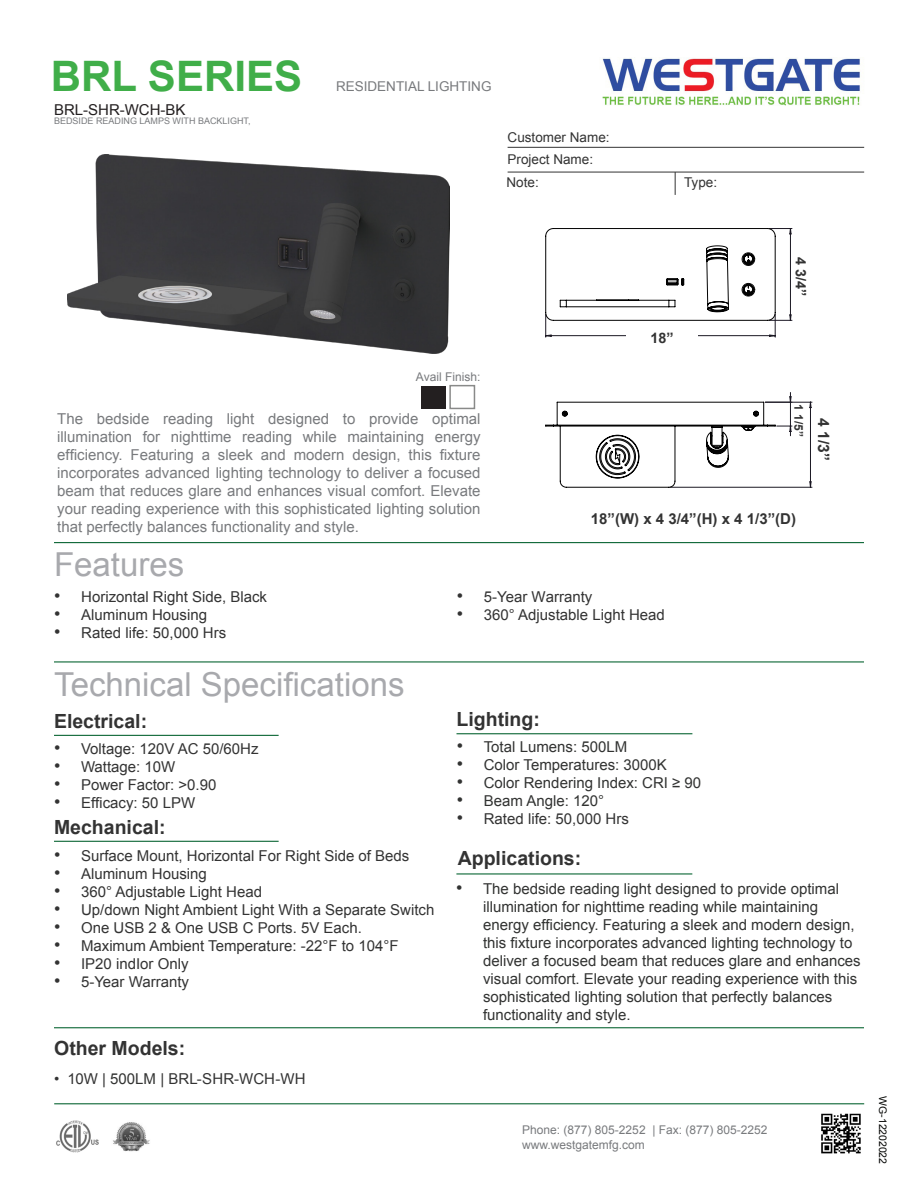
<style>
.page{position:relative;width:918px;height:1188px;background:#fff}
.page>*{position:absolute;margin:0;border:0;box-sizing:border-box;transform-origin:0 0}
.t1{font:700 42px "Arial";color:#40ae49}
.t2{font:33px "Arial";color:#a8a9ad}
.t3{font:700 19.5px "Arial";color:#333}
.t4{font:700 15.6px "Arial";color:#333}
.t5{font:15px/18px "Arial";color:#323332}
.t6{font:15px "Arial";color:#333}
.t7{font:15px/18px "Arial";color:#787a7d;text-align:justify}
.t8{font:700 15px "Arial";color:#333}
.t9{font:15px "Arial";color:#231f20}
.t10{font:700 14.4px "Arial";color:#333}
.t11{font:13.5px "Arial";color:#333}
.t12{font:13.5px "Arial";color:#787a7d}
.t13{font:12px "Arial";color:#787a7d}
.t14{font:700 12px "Arial";color:#333}
.t15{font:10.5px "Arial";letter-spacing:-.005em;color:#040503}
.t16{font:9px "Arial";color:#787a7d}
.t17{font:7.5px "Century Gothic";color:#1a1823;scale:1.15 1}
.s1{font-size:18px}
.s2{color:#323332}
</style>
<div class="page">
<hr style="left:54px;top:542px;width:810px;height:1px;background:#0d6736">
<hr style="left:508px;top:147px;width:356px;height:1px;background:#333">
<svg style="left:675px;top:173px;width:1px;height:22px"></svg>
<hr style="left:508px;top:172px;width:356px;height:1px;background:#333">
<hr style="left:54px;top:661px;width:810px;height:2px;background:#0d6736">
<hr style="left:54px;top:735px;width:225px;height:1px;background:#0d6736">
<hr style="left:457px;top:733px;width:235px;height:1px;background:#0d6736">
<hr style="left:54px;top:841px;width:225px;height:1px;background:#0d6736">
<img style="left:602px;top:58px;width:258px;height:48px">
<hr style="left:54px;top:1103px;width:810px;height:1px;background:#0d6736">
<hr style="left:456px;top:873px;width:236px;height:2px;background:#0d6736">
<hr style="left:54px;top:1027px;width:810px;height:1px;background:#0d6736">
<img style="left:68px;top:154px;width:382px;height:199px">
<img style="left:821px;top:1113px;width:40px;height:41px">
<img style="left:56px;top:1121px;width:43px;height:32px">
<img style="left:113px;top:1122px;width:37px;height:30px">
<div style="left:421px;top:386px;width:25px;height:22px;background:#231f20"></div>
<svg style="left:449px;top:385px;width:26px;height:24px"></svg>
<svg style="left:545px;top:392px;width:267px;height:96px"></svg>
<svg style="left:545px;top:228px;width:247px;height:109px"></svg>
<div style="left:793px;top:404px;width:10px;height:71px;background:#fff"></div>
<div style="left:626px;top:333px;width:72px;height:15px;background:#fff"></div>
<p class="t1" style="left:51px;top:48px;width:253px">BRL SERIES</p>
<p class="t9" style="left:54px;top:100px;width:133px">BRL-SHR-WCH-BK</p>
<p class="t16" style="left:54px;top:115px;width:198px">BEDSIDE READING LAMPS WITH BACKLIGHT,</p>
<p class="t12" style="left:336px;top:77px;width:157px">RESIDENTIAL LIGHTING</p>
<p class="t11" style="left:508px;top:128px;width:104px">Customer Name:</p>
<p class="t11" style="left:508px;top:150px;width:87px">Project Name:</p>
<p class="t11" style="left:507px;top:173px;width:34px">Note:</p>
<p class="t11" style="left:684px;top:173px;width:35px">Type:</p>
<p class="t17" style="left:804px;top:236px;width:54px;rotate:90deg">120mm(4.72in)</p>
<p class="t10" style="left:810px;top:257px;width:41px;rotate:90deg">4 3/4”</p>
<p class="t13" style="left:416px;top:369px;width:66px">Avail Finish:</p>
<p class="t7" style="left:57px;top:410px;width:425px">The bedside reading light designed to provide optimal illumination for nighttime reading while maintaining energy efficiency. Featuring a sleek and modern design, this fixture incorporates advanced lighting technology to deliver a focused beam that reduces glare and enhances visual comfort. Elevate your reading experience with this sophisticated lighting solution that perfectly balances functionality and style.</p>
<p class="t2" style="left:54px;top:543px;width:132px">Features</p>
<p class="t10" style="left:650px;top:329px;width:25px">18”</p>
<p class="t14" style="left:807px;top:404px;width:34px;rotate:90deg">1 1/5”</p>
<p class="t8" style="left:591px;top:509px;width:207px">18”(W) x 4 3/4”(H) x 4 1/3”(D)</p>
<p class="t6" style="left:54px;top:587px;width:214px"><span class="s1">•</span> Horizontal Right Side, Black</p>
<p class="t6" style="left:54px;top:605px;width:154px"><span class="s1">•</span> Aluminum Housing</p>
<p class="t6" style="left:54px;top:623px;width:174px"><span class="s1">•</span> Rated life: 50,000 Hrs</p>
<p class="t2" style="left:54px;top:663px;width:352px">Technical Specifications</p>
<p class="t3" style="left:54px;top:708px;width:95px">Electrical:</p>
<p class="t6" style="left:54px;top:739px;width:206px"><span class="s1">•</span> Voltage: 120V AC 50/60Hz</p>
<p class="t6" style="left:54px;top:757px;width:123px"><span class="s1">•</span> Wattage: 10W</p>
<p class="t6" style="left:54px;top:775px;width:164px"><span class="s1">•</span> Power Factor: &gt;0.90</p>
<p class="t6" style="left:54px;top:793px;width:143px"><span class="s1">•</span> Efficacy: 50 LPW</p>
<p class="t3" style="left:54px;top:815px;width:113px">Mechanical:</p>
<p class="t6" style="left:457px;top:587px;width:137px"><span class="s1">•</span> 5-Year Warranty</p>
<p class="t6" style="left:457px;top:605px;width:210px"><span class="s1">•</span> 360° Adjustable Light Head</p>
<p class="t3" style="left:457px;top:706px;width:85px">Lighting:</p>
<p class="t5" style="left:457px;top:738px;width:172px"><span class="s1">•</span> Total Lumens: 500LM</p>
<p class="t5" style="left:457px;top:756px;width:212px"><span class="s1">•</span> Color Temperatures: 3000K</p>
<p class="t5" style="left:457px;top:774px;width:246px"><span class="s1">•</span> Color Rendering Index: CRI ≥ 90</p>
<p class="t5" style="left:457px;top:792px;width:149px"><span class="s1">•</span> Beam Angle: 120°</p>
<p class="t6" style="left:457px;top:809px;width:174px"><span class="s1">•</span> Rated life: 50,000 Hrs</p>
<p class="t17" style="left:827px;top:399px;width:61px;rotate:90deg">111.2mm(4.38in)</p>
<p class="t4" style="left:834px;top:418px;width:44px;rotate:90deg">4 1/3”</p>
<p class="t6" style="left:54px;top:846px;width:357px"><span class="s1">•</span> Surface Mount, Horizontal For Right Side of Beds</p>
<p class="t6" style="left:54px;top:864px;width:154px"><span class="s1">•</span> Aluminum Housing</p>
<p class="t6" style="left:54px;top:882px;width:210px"><span class="s1">•</span> 360° Adjustable Light Head</p>
<p class="t6" style="left:54px;top:900px;width:382px"><span class="s1">•</span> Up/down Night Ambient Light With a Separate Switch</p>
<p class="t6" style="left:54px;top:918px;width:309px"><span class="s1">•</span> One USB 2 &amp; One USB C Ports. 5V Each.</p>
<p class="t6" style="left:54px;top:936px;width:346px"><span class="s1">•</span> Maximum Ambient Temperature: -22°F to 104°F</p>
<p class="t6" style="left:54px;top:954px;width:136px"><span class="s1">•</span> IP20 indIor Only</p>
<p class="t6" style="left:54px;top:972px;width:137px"><span class="s1">•</span> 5-Year Warranty</p>
<p class="t3" style="left:54px;top:1035px;width:133px">Other Models:</p>
<p class="t6" style="left:54px;top:1069px;width:253px">• 10W | <span class="s2">500LM</span> | BRL-SHR-WCH-WH</p>
<p class="t3" style="left:458px;top:846px;width:125px">Applications:</p>
<p class="t5" style="left:483px;top:880px;width:379px;text-indent:-27px"><span class="s1">•</span> The bedside reading light designed to provide optimal illumination for nighttime reading while maintaining energy efficiency. Featuring a sleek and modern design, this fixture incorporates advanced lighting technology to deliver a focused beam that reduces glare and enhances visual comfort. Elevate your reading experience with this sophisticated lighting solution that perfectly balances functionality and style.</p>
<p class="t13" style="left:522px;top:1122px;width:247px">Phone: (877) 805-2252 | Fax: (877) 805-2252</p>
<p class="t13" style="left:522px;top:1137px;width:124px">www.westgatemfg.com</p>
<p class="t15" style="left:890px;top:1096px;width:69px;rotate:90deg">WG-12202022</p>
</div>
